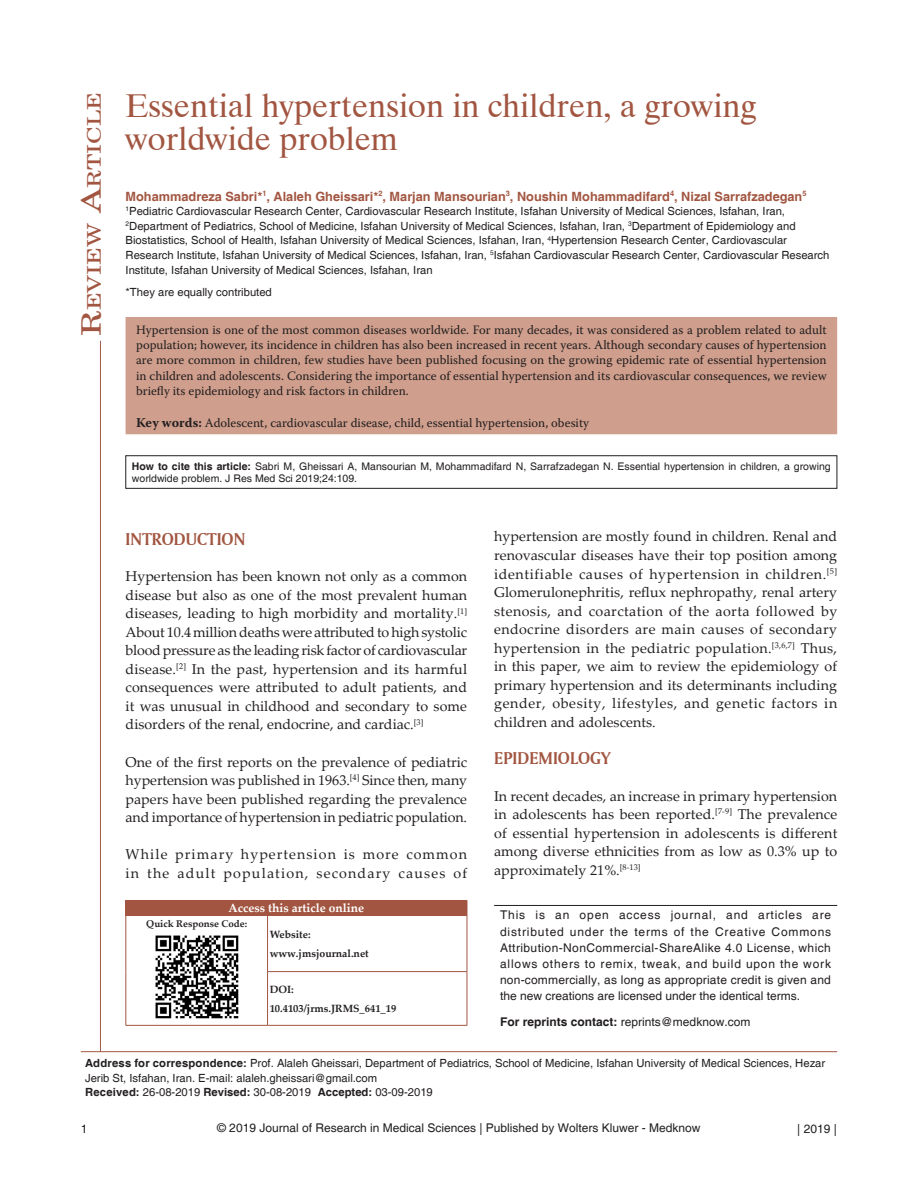
<style>
.page{position:relative;width:918px;height:1188px;background:#fff}
.page>*{position:absolute;margin:0;border:0;box-sizing:border-box;transform-origin:0 0}
.AT{font:33px/33px "Dutch 801 BT";color:#a25641}
.AH{font:18.9px "New Century Schlbk";color:#a25641;scale:1.3 1}
.t1{font:18px "Amerigo BT Bold A";color:#a25641}
.TX{font:14.25px/18.6px "Palatino Linotype";color:#231f20;text-align:justify}
.TX-2{font:14.25px/18.6px "Palatino Linotype";letter-spacing:.08em;color:#231f20}
.ABS{font:12.75px/15.3px "Warnock Pro";color:#231f20;text-align:justify}
.AU{font:700 12.75px "Helvetica";color:#a25641}
.KWD{font:12.75px "Warnock Pro";color:#231f20}
.C{font:12px/16.2px "Helvetica";color:#231f20;text-align:justify}
.AAO{font:700 12px "Palatino Linotype";color:#fff}
.AFF{font:11.25px/14.7px "Helvetica";color:#231f20}
.ADD{font:11.25px/14.5px "Helvetica";color:#231f20}
.HIS{font:11.25px "Helvetica";color:#231f20}
.HTC{font:10.5px/12.6px "Helvetica";color:#231f20}
.Web{font:700 10.5px/18.5px "Palatino Linotype";color:#231f20}
.QRC{font:700 9.75px "Palatino Linotype";color:#231f20}
.s1{font-size:27px}
.s2{font-weight:700;font-size:13.5px}
.s3{font-weight:700}
</style>
<div class="page">
<div style="left:126px;top:318px;width:710px;height:116px;background:#cf9e8c"></div>
<div style="left:126px;top:317px;width:711px;height:117px;border:2px solid #cf9e8c"></div>
<hr style="left:81px;top:1051px;width:756px;height:1px;background:#a25641">
<div style="left:126px;top:900px;width:341px;height:15px;background:#a25641"></div>
<svg style="left:467px;top:900px;width:1px;height:15px"></svg>
<hr style="left:126px;top:916px;width:1px;height:56px;background:#a25641">
<hr style="left:126px;top:972px;width:1px;height:53px;background:#a25641">
<hr style="left:126px;top:915px;width:142px;height:1px;background:#a25641">
<hr style="left:267px;top:916px;width:1px;height:55px;background:#a25641">
<hr style="left:268px;top:915px;width:199px;height:1px;background:#a25641">
<hr style="left:467px;top:916px;width:1px;height:55px;background:#a25641">
<hr style="left:126px;top:1025px;width:142px;height:1px;background:#a25641">
<hr style="left:267px;top:972px;width:1px;height:53px;background:#a25641">
<hr style="left:267px;top:971px;width:200px;height:1px;background:#a25641">
<hr style="left:467px;top:972px;width:1px;height:53px;background:#a25641">
<hr style="left:268px;top:1025px;width:199px;height:1px;background:#a25641">
<img style="left:155px;top:935px;width:84px;height:84px">
<div style="left:126px;top:456px;width:711px;height:33px;border:1px solid #231f20"></div>
<hr style="left:494px;top:905px;width:343px;height:1px;background:#231f20">
<hr style="left:100px;top:341px;width:1px;height:711px;background:#a25641">
<p class="AH" style="left:83px;top:336px;width:189px;rotate:-90deg"><span class="s1">R</span>eview <span class="s1">A</span>rticle</p>
<p class="AT" style="left:126px;top:89px;width:633px">Essential hypertension in children, a growing worldwide problem</p>
<p class="AU" style="left:126px;top:188px;width:683px">Mohammadreza Sabri*<sup>1</sup>, Alaleh Gheissari*<sup>2</sup>, Marjan Mansourian<sup>3</sup>, Noushin Mohammadifard<sup>4</sup>, Nizal Sarrafzadegan<sup>5</sup></p>
<p class="AFF" style="left:126px;top:204px;width:705px"><sup>1</sup>Pediatric Cardiovascular Research Center, Cardiovascular Research Institute, Isfahan University of Medical Sciences, Isfahan, Iran, <sup>2</sup>Department of Pediatrics, School of Medicine, Isfahan University of Medical Sciences, Isfahan, Iran, <sup>3</sup>Department of Epidemiology and Biostatistics, School of Health, Isfahan University of Medical Sciences, Isfahan, Iran, <sup>4</sup>Hypertension Research Center, Cardiovascular Research Institute, Isfahan University of Medical Sciences, Isfahan, Iran, <sup>5</sup>Isfahan Cardiovascular Research Center, Cardiovascular Research Institute, Isfahan University of Medical Sciences, Isfahan, Iran</p>
<p class="AFF" style="left:126px;top:285px;width:148px">*They are equally contributed</p>
<p class="ABS" style="left:136px;top:322px;width:692px">Hypertension is one of the most common diseases worldwide. For many decades, it was considered as a problem related to adult population; however, its incidence in children has also been increased in recent years. Although secondary causes of hypertension are more common in children, few studies have been published focusing on the growing epidemic rate of essential hypertension in children and adolescents. Considering the importance of essential hypertension and its cardiovascular consequences, we review briefly its epidemiology and risk factors in children.</p>
<p class="KWD" style="left:136px;top:415px;width:455px"><span class="s2">Key words:</span> Adolescent, cardiovascular disease, child, essential hypertension, obesity</p>
<p class="HTC" style="left:132px;top:460px;width:700px"><span class="s3">How to cite this article:</span> Sabri M, Gheissari A, Mansourian M, Mohammadifard N, Sarrafzadegan N. Essential hypertension in children, a growing worldwide problem. J Res Med Sci 2019;24:109.</p>
<h1 class="t1" style="left:126px;top:528px;width:121px">INTRODUCTION</h1>
<p class="TX" style="left:126px;top:567px;width:343px">Hypertension has been known not only as a common disease but also as one of the most prevalent human diseases, leading to high morbidity and mortality.<sup>[1] </sup>About 10.4 million deaths were attributed to high systolic blood pressure as the leading risk factor of cardiovascular disease.<sup>[2]</sup> In the past, hypertension and its harmful consequences were attributed to adult patients, and it was unusual in childhood and secondary to some disorders of the renal, endocrine, and cardiac.<sup>[3]</sup></p>
<p class="TX" style="left:126px;top:752px;width:343px">One of the first reports on the prevalence of pediatric hypertension was published in 1963.<sup>[4]</sup> Since then, many papers have been published regarding the prevalence and importance of hypertension in pediatric population.</p>
<p class="TX-2" style="left:126px;top:844px;width:343px">While primary hypertension is more common in the adult population, secondary causes of</p>
<p class="AAO" style="left:229px;top:900px;width:137px">Access this article online</p>
<p class="QRC" style="left:146px;top:917px;width:102px">Quick Response Code:</p>
<p class="Web" style="left:270px;top:925px;width:101px">Website: www.jmsjournal.net</p>
<p class="Web" style="left:270px;top:980px;width:128px">DOI:<br>10.4103/jrms.JRMS_641_19</p>
<p class="TX" style="left:494px;top:527px;width:345px">hypertension are mostly found in children. Renal and renovascular diseases have their top position among identifiable causes of hypertension in children.<sup>[5] </sup>Glomerulonephritis, reflux nephropathy, renal artery stenosis, and coarctation of the aorta followed by endocrine disorders are main causes of secondary hypertension in the pediatric population.<sup>[3,6,7]</sup> Thus, in this paper, we aim to review the epidemiology of primary hypertension and its determinants including gender, obesity, lifestyles, and genetic factors in children and adolescents.</p>
<h1 class="t1" style="left:494px;top:747px;width:118px">EPIDEMIOLOGY</h1>
<p class="TX" style="left:494px;top:786px;width:345px">In recent decades, an increase in primary hypertension in adolescents has been reported.<sup>[7‑9]</sup> The prevalence of essential hypertension in adolescents is different among diverse ethnicities from as low as 0.3% up to approximately 21%.<sup>[8‑13]</sup></p>
<p class="C" style="left:500px;top:907px;width:333px">This is an open access journal, and articles are distributed under the terms of the Creative Commons Attribution‑NonCommercial‑ShareAlike 4.0 License, which allows others to remix, tweak, and build upon the work non‑commercially, as long as appropriate credit is given and the new creations are licensed under the identical terms.</p>
<p class="C" style="left:500px;top:1014px;width:252px"><span class="s3">For reprints contact:</span> reprints@medknow.com</p>
<p class="ADD" style="left:85px;top:1056px;width:742px"><span class="s3">Address for correspondence:</span> Prof. Alaleh Gheissari, Department of Pediatrics, School of Medicine, Isfahan University of Medical Sciences, Hezar<br>Jerib St, Isfahan, Iran. E‑mail: alaleh.gheissari@gmail.com</p>
<p class="HIS" style="left:85px;top:1086px;width:349px"><span class="s3">Received:</span> 26‑08‑2019 <span class="s3">Revised:</span> 30‑08‑2019 <span class="s3">Accepted:</span> 03-09-2019</p>
<p class="C" style="left:81px;top:1122px;width:8px">1</p>
<p class="C" style="left:217px;top:1121px;width:485px">© 2019 Journal of Research in Medical Sciences | Published by Wolters Kluwer - Medknow</p>
<p class="C" style="left:797px;top:1121px;width:41px">| 2019 |</p>
</div>
